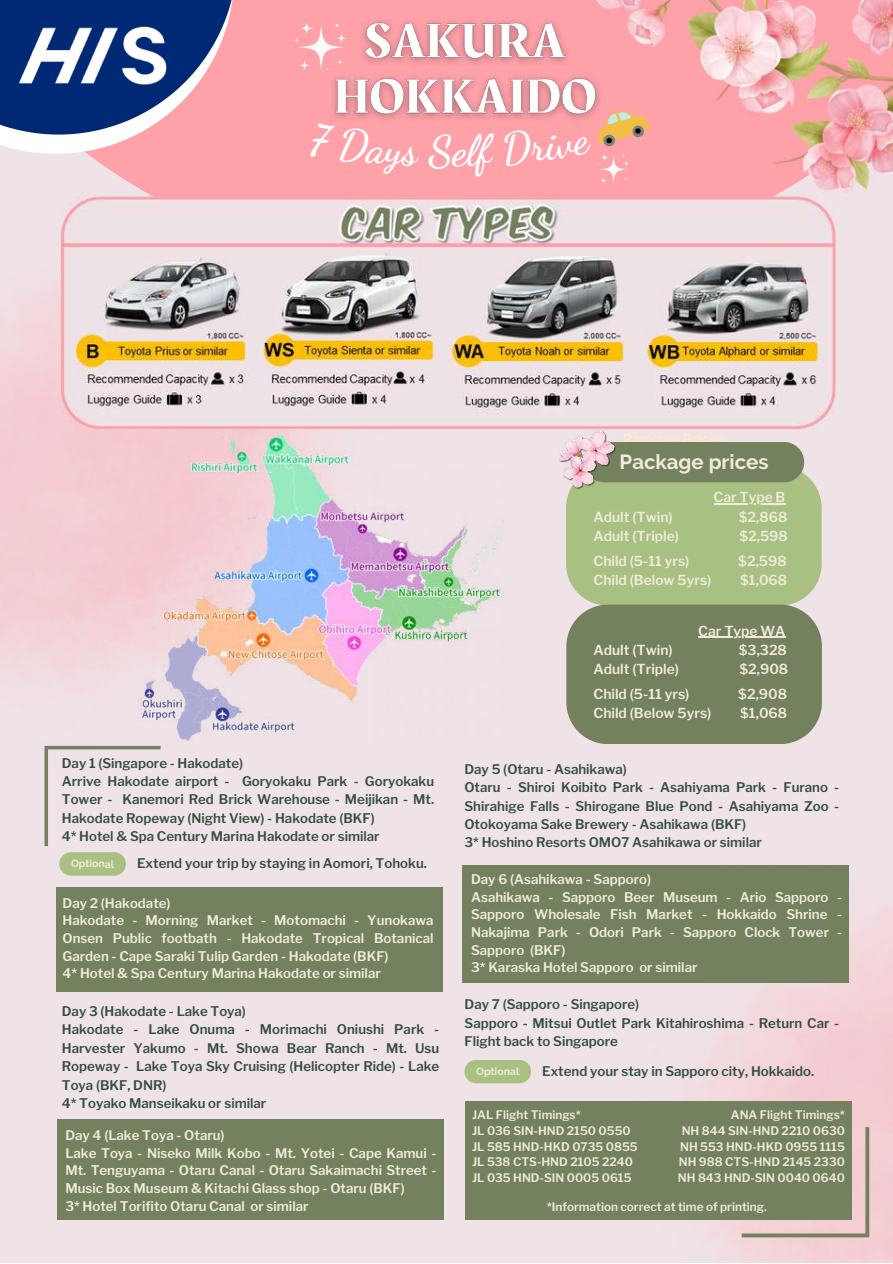
<style>
.page{position:relative;width:893px;height:1264px;background:#fff}
.page>*{position:absolute;margin:0;border:0;box-sizing:border-box;transform-origin:0 0}
.t1{font:700 20.4px "Raleway";color:#f2ebdd}
.t2{font:600 13.8px "Libre Franklin";color:#f2ebdd}
.t3{font:600 13.8px "Libre Franklin";color:#ffedc0}
.t4{font:600 13.2px/18.5px "Libre Franklin";color:#334f41}
.t5{font:600 13.2px/17.7px "Libre Franklin";color:#f2ebdd}
.t6{font:600 11.7px/15.6px "Libre Franklin";color:#f2ebdd}
.t7{font:700 10.5px "Raleway";color:#f2ebdd}
</style>
<div class="page">
<div style="left:0;top:0;width:892px;height:1262px;background:#efe3e7"></div>
<img style="left:0;top:295px;width:395px;height:455px">
<div style="left:88px;top:0;width:454px;height:195px;background:#ffa1a9"></div>
<svg style="left:44px;top:746px;width:116px;height:100px"></svg>
<img style="left:596px;top:865px;width:296px;height:397px">
<svg style="left:741px;top:1127px;width:128px;height:109px;background:#d5bcb9"></svg>
<div style="left:464px;top:1059px;width:67px;height:24px;background:#a8c082;border-radius:12px"></div>
<svg style="left:0;top:0;width:236px;height:154px;background:#736f9b"></svg>
<img style="left:11px;top:21px;width:168px;height:68px">
<div style="left:56px;top:886px;width:387px;height:105px;background:#73815e"></div>
<div style="left:584px;top:442px;width:220px;height:40px;background:#73815e;border-radius:20px"></div>
<svg style="left:566px;top:466px;width:255px;height:278px;background:#8e9f72"></svg>
<div style="left:57px;top:1119px;width:387px;height:100px;background:#73815e"></div>
<div style="left:464px;top:1101px;width:387px;height:118px;background:#73815e"></div>
<img style="left:138px;top:430px;width:365px;height:315px">
<div style="left:462px;top:864px;width:386px;height:118px;background:#73815e"></div>
<img style="left:61px;top:195px;width:775px;height:233px">
<img style="left:322px;top:6px;width:220px;height:129px">
<img style="left:542px;top:0;width:350px;height:320px">
<svg style="left:298px;top:24px;width:46px;height:46px;background:#feb2b9"></svg>
<svg style="left:299px;top:21px;width:15px;height:14px"></svg>
<svg style="left:334px;top:22px;width:6px;height:6px"></svg>
<svg style="left:337px;top:59px;width:6px;height:6px"></svg>
<svg style="left:326px;top:67px;width:3px;height:4px"></svg>
<svg style="left:299px;top:60px;width:11px;height:11px"></svg>
<svg style="left:294px;top:38px;width:5px;height:4px"></svg>
<svg style="left:336px;top:33px;width:11px;height:10px"></svg>
<svg style="left:599px;top:155px;width:28px;height:28px"></svg>
<svg style="left:616px;top:177px;width:11px;height:7px"></svg>
<svg style="left:599px;top:177px;width:7px;height:7px"></svg>
<img style="left:559px;top:430px;width:57px;height:60px">
<hr style="left:713px;top:503px;width:72px;height:1px;background:#f2ebdd">
<hr style="left:698px;top:636px;width:87px;height:2px;background:#f2ebdd">
<div style="left:59px;top:852px;width:67px;height:23px;background:#a8c082;border-radius:12px"></div>
<div style="left:309px;top:122px;width:110px;height:54px;background:#ffa1a9"></div>
<div style="left:428px;top:133px;width:68px;height:43px;background:#ffa1a9"></div>
<svg style="left:503px;top:103px;width:147px;height:64px;background:#f6a5a2"></svg>
<p class="t4" style="left:62px;top:753px;width:374px">Day 1 (Singapore - Hakodate)<br>Arrive Hakodate airport - Goryokaku Park - Goryokaku Tower - Kanemori Red Brick Warehouse - Meijikan - Mt.<br>Hakodate Ropeway (Night View) - Hakodate (BKF)</p>
<p class="t4" style="left:62px;top:827px;width:319px">4* Hotel &amp; Spa Century Marina Hakodate or similar</p>
<p class="t7" style="left:71px;top:857px;width:45px;rotate:1deg">Optional</p>
<p class="t4" style="left:137px;top:854px;width:291px">Extend your trip by staying in Aomori, Tohoku.</p>
<p class="t5" style="left:63px;top:894px;width:372px">Day 2 (Hakodate)<br>Hakodate - Morning Market - Motomachi - Yunokawa Onsen Public footbath - Hakodate Tropical Botanical Garden - Cape Saraki Tulip Garden - Hakodate (BKF)</p>
<p class="t5" style="left:63px;top:964px;width:320px">4* Hotel &amp; Spa Century Marina Hakodate or similar</p>
<p class="t4" style="left:62px;top:1001px;width:379px">Day 3 (Hakodate - Lake Toya)<br>Hakodate - Lake Onuma - Morimachi Oniushi Park - Harvester Yakumo - Mt. Showa Bear Ranch - Mt. Usu Ropeway - Lake Toya Sky Cruising (Helicopter Ride) - Lake Toya (BKF, DNR)</p>
<p class="t4" style="left:62px;top:1093px;width:206px">4* Toyako Manseikaku or similar</p>
<p class="t5" style="left:65px;top:1126px;width:372px">Day 4 (Lake Toya - Otaru)<br>Lake Toya - Niseko Milk Kobo - Mt. Yotei - Cape Kamui - Mt. Tenguyama - Otaru Canal - Otaru Sakaimachi Street - Music Box Museum &amp; Kitachi Glass shop - Otaru (BKF)</p>
<p class="t5" style="left:65px;top:1196px;width:245px">3* Hotel Torifito Otaru Canal or similar</p>
<p class="t3" style="left:622px;top:430px;width:103px">Package Prices</p>
<h1 class="t1" style="left:619px;top:450px;width:150px">Package prices</h1>
<p class="t2" style="left:713px;top:489px;width:73px">Car Type B</p>
<p class="t2" style="left:593px;top:508px;width:81px">Adult (Twin)</p>
<p class="t2" style="left:738px;top:508px;width:50px">$2,868</p>
<p class="t2" style="left:593px;top:527px;width:87px">Adult (Triple)</p>
<p class="t2" style="left:739px;top:527px;width:50px">$2,598</p>
<p class="t2" style="left:593px;top:552px;width:97px">Child (5-11 yrs)</p>
<p class="t2" style="left:738px;top:552px;width:50px">$2,598</p>
<p class="t2" style="left:593px;top:571px;width:119px">Child (Below 5yrs)</p>
<p class="t2" style="left:740px;top:571px;width:49px">$1,068</p>
<p class="t2" style="left:698px;top:622px;width:89px">Car Type WA</p>
<p class="t2" style="left:593px;top:642px;width:81px">Adult (Twin)</p>
<p class="t2" style="left:738px;top:642px;width:50px">$3,328</p>
<p class="t2" style="left:593px;top:660px;width:87px">Adult (Triple)</p>
<p class="t2" style="left:739px;top:660px;width:50px">$2,908</p>
<p class="t2" style="left:593px;top:686px;width:97px">Child (5-11 yrs)</p>
<p class="t2" style="left:738px;top:686px;width:50px">$2,908</p>
<p class="t2" style="left:593px;top:704px;width:119px">Child (Below 5yrs)</p>
<p class="t2" style="left:740px;top:704px;width:49px">$1,068</p>
<p class="t4" style="left:464px;top:759px;width:376px">Day 5 (Otaru - Asahikawa)<br>Otaru - Shiroi Koibito Park - Asahiyama Park - Furano - Shirahige Falls - Shirogane Blue Pond - Asahiyama Zoo - Otokoyama Sake Brewery - Asahikawa (BKF)</p>
<p class="t4" style="left:464px;top:833px;width:299px">3* Hoshino Resorts OMO7 Asahikawa or similar</p>
<p class="t5" style="left:471px;top:870px;width:372px">Day 6 (Asahikawa - Sapporo)<br>Asahikawa - Sapporo Beer Museum - Ario Sapporo - Sapporo Wholesale Fish Market - Hokkaido Shrine - Nakajima Park - Odori Park - Sapporo Clock Tower - Sapporo (BKF)</p>
<p class="t5" style="left:471px;top:958px;width:228px">3* Karaska Hotel Sapporo or similar</p>
<p class="t4" style="left:464px;top:995px;width:176px">Day 7 (Sapporo - Singapore)</p>
<p class="t4" style="left:464px;top:1013px;width:376px">Sapporo - Mitsui Outlet Park Kitahiroshima - Return Car -<br>Flight back to Singapore</p>
<p class="t7" style="left:476px;top:1064px;width:45px;rotate:1deg">Optional</p>
<p class="t4" style="left:542px;top:1061px;width:273px">Extend your stay in Sapporo city, Hokkaido.</p>
<p class="t6" style="left:472px;top:1107px;width:167px">JAL Flight Timings*<br>JL 036 SIN-HND 2150 0550<br>JL 585 HND-HKD 0735 0855<br>JL 538 CTS-HND 2105 2240<br>JL 035 HND-SIN 0005 0615</p>
<p class="t6" style="left:678px;top:1107px;width:168px;text-align:justify;text-indent:52px">ANA Flight Timings* NH 844 SIN-HND 2210 0630<br>NH 553 HND-HKD 0955 1115<br>NH 988 CTS-HND 2145 2330</p>
<p class="t6" style="left:677px;top:1169px;width:168px">NH 843 HND-SIN 0040 0640</p>
<p class="t6" style="left:546px;top:1198px;width:222px">*Information correct at time of printing.</p>
</div>
